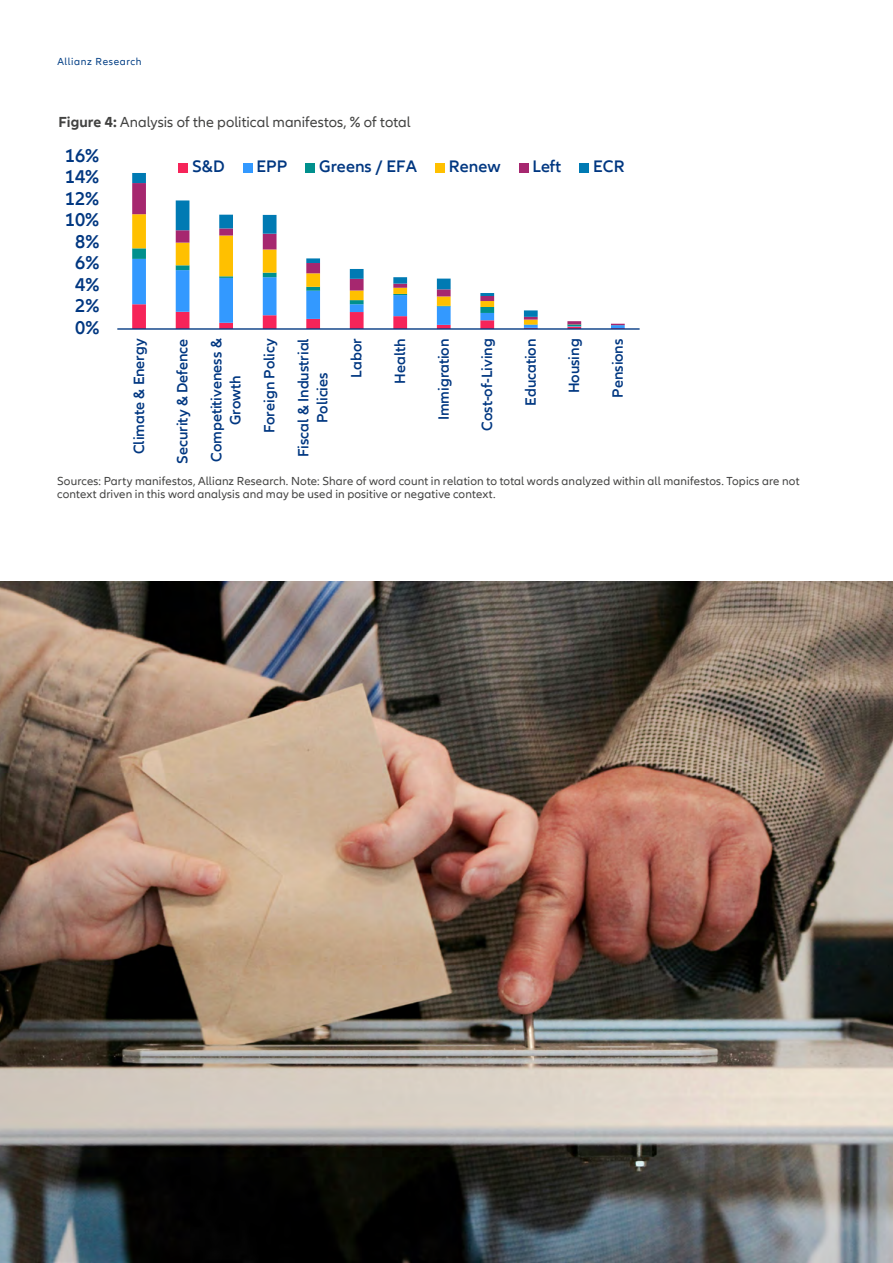
<style>
.page{position:relative;width:893px;height:1263px;background:#fff}
.page>*{position:absolute;margin:0;border:0;box-sizing:border-box;transform-origin:0 0}
.t1{font:600 19.05px "Allianz Neo";letter-spacing:.005em;color:#003781}
.t2{font:600 17.25px "Allianz Neo";color:#003781}
.t3{font:600 15.3px/18.9px "Allianz Neo";color:#003781;text-align:center}
.t4{font:15px "Allianz Neo";color:#424241}
.t5{font:12px/13.5px "Allianz Neo";letter-spacing:.01em;color:#424241}
.t6{font:10.5px "Allianz Neo";letter-spacing:.06em;color:#033f85}
.s1{font-weight:700}
</style>
<div class="page">
<svg style="left:132px;top:325px;width:493px;height:3px"></svg>
<svg style="left:132px;top:317px;width:493px;height:8px"></svg>
<svg style="left:132px;top:173px;width:406px;height:144px"></svg>
<hr style="left:117px;top:328px;width:523px;height:2px;background:#003781">
<div style="left:178px;top:163px;width:10px;height:10px;background:#f62459"></div>
<div style="left:243px;top:163px;width:9px;height:10px;background:#39f"></div>
<div style="left:306px;top:163px;width:9px;height:10px;background:#00908d"></div>
<div style="left:435px;top:163px;width:10px;height:10px;background:#ffc000"></div>
<div style="left:519px;top:163px;width:9px;height:10px;background:#a6276f"></div>
<div style="left:580px;top:163px;width:9px;height:10px;background:#007ab3"></div>
<img style="left:0;top:581px;width:893px;height:682px">
<p class="t6" style="left:57px;top:56px;width:86px">Allianz Research</p>
<p class="t4" style="left:58px;top:114px;width:354px"><span class="s1">Figure 4:</span> Analysis of the political manifestos, % of total</p>
<h1 class="t1" style="left:65px;top:144px;width:36px">16%</h1>
<h1 class="t1" style="left:65px;top:166px;width:36px">14%</h1>
<h1 class="t1" style="left:65px;top:188px;width:36px">12%</h1>
<h1 class="t1" style="left:65px;top:209px;width:36px">10%</h1>
<h1 class="t1" style="left:75px;top:231px;width:26px">8%</h1>
<h1 class="t1" style="left:75px;top:252px;width:26px">6%</h1>
<h1 class="t1" style="left:75px;top:274px;width:26px">4%</h1>
<h1 class="t1" style="left:75px;top:295px;width:26px">2%</h1>
<h1 class="t1" style="left:75px;top:317px;width:26px">0%</h1>
<h2 class="t2" style="left:192px;top:157px;width:34px">S&amp;D</h2>
<h2 class="t2" style="left:257px;top:157px;width:32px">EPP</h2>
<h2 class="t2" style="left:319px;top:157px;width:99px">Greens / EFA</h2>
<h2 class="t2" style="left:449px;top:157px;width:53px">Renew</h2>
<h2 class="t2" style="left:533px;top:157px;width:30px">Left</h2>
<h2 class="t2" style="left:593px;top:157px;width:33px">ECR</h2>
<p class="t3" style="left:130px;top:454px;width:117px;rotate:-90deg">Climate &amp; Energy</p>
<p class="t3" style="left:173px;top:464px;width:127px;rotate:-90deg">Security &amp; Defence</p>
<p class="t3" style="left:207px;top:462px;width:125px;rotate:-90deg">Competitiveness &amp;<br>Growth</p>
<p class="t3" style="left:260px;top:433px;width:96px;rotate:-90deg">Foreign Policy</p>
<p class="t3" style="left:294px;top:457px;width:120px;rotate:-90deg">Fiscal &amp; Industrial<br>Policies</p>
<p class="t3" style="left:347px;top:378px;width:40px;rotate:-90deg">Labor</p>
<p class="t3" style="left:391px;top:384px;width:47px;rotate:-90deg">Health</p>
<p class="t3" style="left:434px;top:420px;width:83px;rotate:-90deg">Immigration</p>
<p class="t3" style="left:478px;top:431px;width:94px;rotate:-90deg">Cost-of-Living</p>
<p class="t3" style="left:522px;top:406px;width:69px;rotate:-90deg">Education</p>
<p class="t3" style="left:565px;top:393px;width:56px;rotate:-90deg">Housing</p>
<p class="t3" style="left:609px;top:398px;width:61px;rotate:-90deg">Pensions</p>
<p class="t5" style="left:57px;top:474px;width:744px">Sources: Party manifestos, Allianz Research. Note: Share of word count in relation to total words analyzed within all manifestos. Topics are not context driven in this word analysis and may be used in positive or negative context.</p>
</div>
